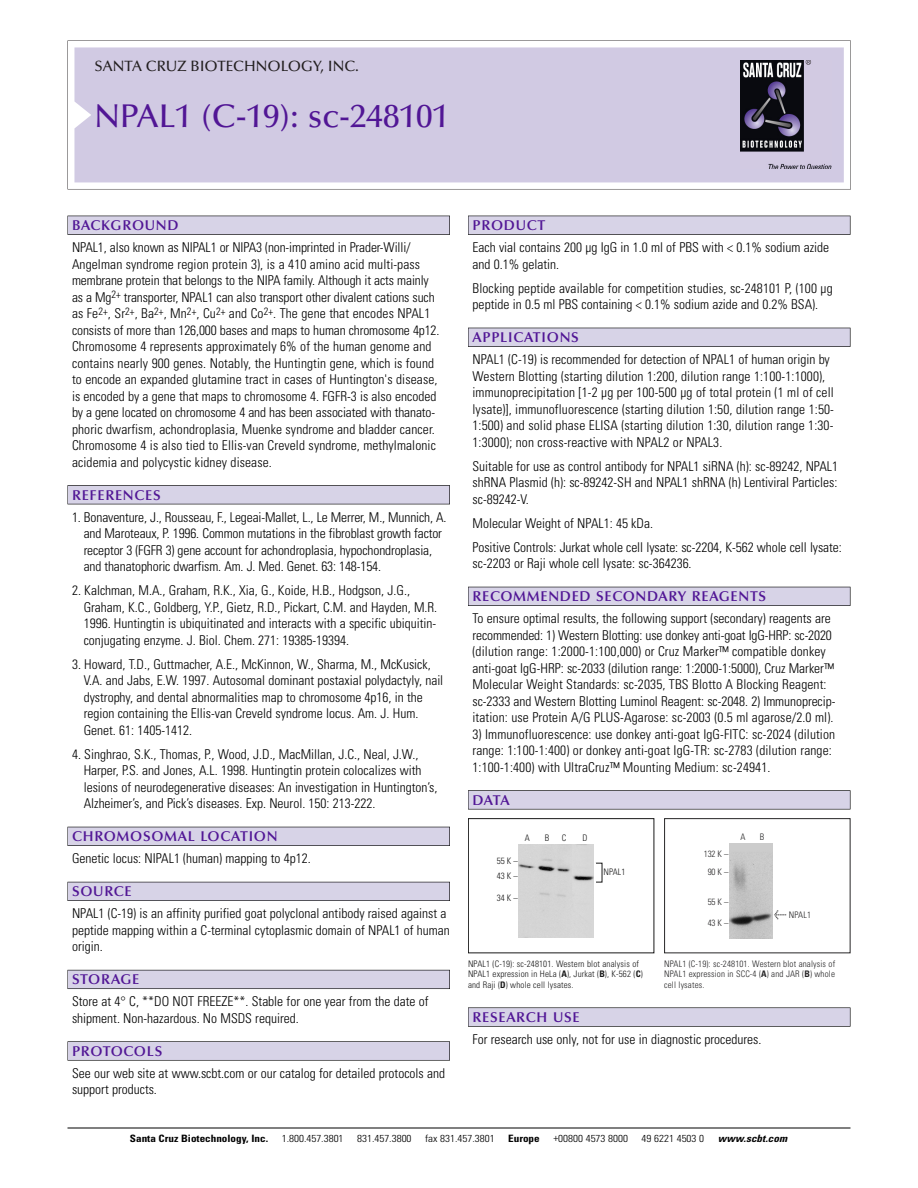
<style>
.page{position:relative;width:918px;height:1188px;background:#fff}
.page>*{position:absolute;margin:0;border:0;box-sizing:border-box;transform-origin:0 0}
.t1{font:500 33px "Optima";color:#511695}
.t2{font:500 15px "Optima";color:#231f20}
.t3{font:600 14.25px "Optima";letter-spacing:.05em;color:#511695}
.t4{font:300 condensed 13.5px/16.5px "Univers";color:#000}
.t5{font:300 condensed 10.2px "Univers";color:#000;scale:1.1 1}
.t6{font:700 condensed 10.2px "Univers";color:#000;scale:1.1 1}
.t7{font:italic 700 condensed 10.2px "Univers";letter-spacing:.005em;color:#000;scale:1.1 1}
.t8{font:9px/10.5px "Univers Condensed Light+ITSFKY";letter-spacing:.015em;color:#191919}
.t9{font:9px/10.5px "Univers Condensed Light+QRTYWT";letter-spacing:.015em;color:#272627;text-align:justify}
.s1{font-family:"Univers Condensed Bold+PHMPIE"}
.s2{font-family:"Meta Plus Book Roman+GTWBHZ";font-size:10.5px}
.s3{font-family:"Univers Condensed Bold+KFSXOO"}
</style>
<div class="page">
<svg style="left:68px;top:40px;width:783px;height:149px"></svg>
<div style="left:74px;top:47px;width:770px;height:135px;background:#d1cae3"></div>
<img style="left:741px;top:60px;width:90px;height:108px">
<div style="left:68px;top:216px;width:382px;height:19px;background:#525155"></div>
<div style="left:68px;top:216px;width:381px;height:18px;background:#d7d3e7"></div>
<div style="left:68px;top:485px;width:382px;height:19px;background:#525155"></div>
<div style="left:68px;top:486px;width:381px;height:18px;background:#d7d3e7"></div>
<div style="left:68px;top:827px;width:382px;height:19px;background:#525158"></div>
<div style="left:68px;top:827px;width:381px;height:18px;background:#d7d3e7"></div>
<div style="left:68px;top:882px;width:382px;height:19px;background:#54535a"></div>
<div style="left:68px;top:882px;width:381px;height:18px;background:#d7d3e7"></div>
<div style="left:68px;top:970px;width:382px;height:19px;background:#5b5a62"></div>
<div style="left:68px;top:970px;width:381px;height:18px;background:#d7d3e7"></div>
<div style="left:68px;top:1041px;width:382px;height:20px;background:#626263"></div>
<div style="left:68px;top:1042px;width:381px;height:18px;background:#d7d3e7"></div>
<div style="left:468px;top:216px;width:382px;height:19px;background:#525155"></div>
<div style="left:468px;top:216px;width:382px;height:18px;background:#d7d3e7"></div>
<div style="left:468px;top:328px;width:382px;height:19px;background:#515055"></div>
<div style="left:468px;top:328px;width:382px;height:18px;background:#d7d3e7"></div>
<div style="left:468px;top:587px;width:382px;height:19px;background:#525158"></div>
<div style="left:468px;top:587px;width:382px;height:18px;background:#d7d3e7"></div>
<div style="left:468px;top:790px;width:382px;height:19px;background:#575759"></div>
<div style="left:468px;top:791px;width:382px;height:18px;background:#d7d3e7"></div>
<svg style="left:468px;top:1007px;width:382px;height:20px"></svg>
<div style="left:468px;top:1008px;width:382px;height:18px;background:#d7d3e7"></div>
<hr style="left:68px;top:1128px;width:782px;height:1px;background:#000">
<div style="left:468px;top:818px;width:186px;height:135px;border:1px solid #191919"></div>
<div style="left:519px;top:845px;width:75px;height:93px;background:#d5d5d5"></div>
<div style="left:664px;top:818px;width:186px;height:135px;border:1px solid #272627"></div>
<img style="left:730px;top:844px;width:42px;height:95px">
<p class="t2" style="left:94px;top:61px;width:266px">SANTA CRUZ BIOTECHNOLOGY, INC.</p>
<h1 class="t1" style="left:94px;top:103px;width:356px">NPAL1 (C-19): sc-248101</h1>
<p class="t3" style="left:72px;top:219px;width:108px">BACKGROUND</p>
<p class="t4" style="left:72px;top:240px;width:369px">NPAL1, also known as NIPAL1 or NIPA3 (non-imprinted in Prader-Willi/ Angelman syndrome region protein 3), is a 410 amino acid multi-pass membrane protein that belongs to the NIPA family. Although it acts mainly as a Mg<sup>2+</sup> transporter, NPAL1 can also transport other divalent cations such as Fe<sup>2+</sup>, Sr<sup>2+</sup>, Ba<sup>2+</sup>, Mn<sup>2+</sup>, Cu<sup>2+</sup> and Co<sup>2+</sup>. The gene that encodes NPAL1 consists of more than 126,000 bases and maps to human chromosome 4p12.<br>Chromosome 4 represents approximately 6% of the human genome and contains nearly 900 genes. Notably, the Huntingtin gene, which is found to encode an expanded glutamine tract in cases of Huntington's disease, is encoded by a gene that maps to chromosome 4. FGFR-3 is also encoded by a gene located on chromosome 4 and has been associated with thanato&shy;phoric dwarfism, achondroplasia, Muenke syndrome and bladder cancer.<br>Chromosome 4 is also tied to Ellis-van Creveld syndrome, methylmalonic acidemia and polycystic kidney disease.</p>
<p class="t3" style="left:72px;top:489px;width:90px">REFERENCES</p>
<p class="t4" style="left:84px;top:510px;width:364px;text-indent:-12px">1. Bonaventure, J., Rousseau, F., Legeai-Mallet, L., Le Merrer, M., Munnich, A. and Maroteaux, P. 1996. Common mutations in the fibroblast growth factor receptor 3 (FGFR 3) gene account for achondroplasia, hypochondroplasia, and thanatophoric dwarfism. Am. J. Med. Genet. 63: 148-154.</p>
<p class="t4" style="left:84px;top:583px;width:355px;text-indent:-12px">2. Kalchman, M.A., Graham, R.K., Xia, G., Koide, H.B., Hodgson, J.G., Graham, K.C., Goldberg, Y.P., Gietz, R.D., Pickart, C.M. and Hayden, M.R.<br>1996. Huntingtin is ubiquitinated and interacts with a specific ubiquitin&shy;conjugating enzyme. J. Biol. Chem. 271: 19385-19394.</p>
<p class="t4" style="left:84px;top:657px;width:361px;text-indent:-12px">3. Howard, T.D., Guttmacher, A.E., McKinnon, W., Sharma, M., McKusick, V.A. and Jabs, E.W. 1997. Autosomal dominant postaxial polydactyly, nail dystrophy, and dental abnormalities map to chromosome 4p16, in the region containing the Ellis-van Creveld syndrome locus. Am. J. Hum.<br>Genet. 61: 1405-1412.</p>
<p class="t4" style="left:84px;top:747px;width:355px;text-indent:-12px">4. Singhrao, S.K., Thomas, P., Wood, J.D., MacMillan, J.C., Neal, J.W., Harper, P.S. and Jones, A.L. 1998. Huntingtin protein colocalizes with lesions of neurodegenerative diseases: An investigation in Huntington’s, Alzheimer’s, and Pick’s diseases. Exp. Neurol. 150: 213-222.</p>
<p class="t3" style="left:72px;top:831px;width:207px">CHROMOSOMAL LOCATION</p>
<p class="t4" style="left:72px;top:851px;width:240px">Genetic locus: NIPAL1 (human) mapping to 4p12.</p>
<p class="t3" style="left:72px;top:886px;width:61px">SOURCE</p>
<p class="t4" style="left:72px;top:906px;width:379px">NPAL1 (C-19) is an affinity purified goat polyclonal antibody raised against a peptide mapping within a C-terminal cytoplasmic domain of NPAL1 of human origin.</p>
<p class="t3" style="left:72px;top:974px;width:69px">STORAGE</p>
<p class="t4" style="left:72px;top:994px;width:358px">Store at 4° C, **DO NOT FREEZE**. Stable for one year from the date of shipment. Non-hazardous. No MSDS required.</p>
<p class="t3" style="left:72px;top:1045px;width:92px">PROTOCOLS</p>
<p class="t4" style="left:72px;top:1066px;width:375px">See our web site at www.scbt.com or our catalog for detailed protocols and support products.</p>
<p class="t3" style="left:473px;top:219px;width:74px">PRODUCT</p>
<p class="t4" style="left:473px;top:240px;width:358px">Each vial contains 200 µg IgG in 1.0 ml of PBS with &lt; 0.1% sodium azide and 0.1% gelatin.</p>
<p class="t4" style="left:473px;top:281px;width:362px">Blocking peptide available for competition studies, sc-248101 P, (100 µg peptide in 0.5 ml PBS containing &lt; 0.1% sodium azide and 0.2% BSA).</p>
<p class="t3" style="left:473px;top:332px;width:108px">APPLICATIONS</p>
<p class="t4" style="left:473px;top:352px;width:363px">NPAL1 (C-19) is recommended for detection of NPAL1 of human origin by Western Blotting (starting dilution 1:200, dilution range 1:100-1:1000), immunoprecipitation [1-2 µg per 100-500 µg of total protein (1 ml of cell lysate)], immunofluorescence (starting dilution 1:50, dilution range 1:50- 1:500) and solid phase ELISA (starting dilution 1:30, dilution range 1:30- 1:3000); non cross-reactive with NPAL2 or NPAL3.</p>
<p class="t4" style="left:473px;top:459px;width:367px;text-align:justify">Suitable for use as control antibody for NPAL1 siRNA (h): sc-89242, NPAL1 shRNA Plasmid (h): sc-89242-SH and NPAL1 shRNA (h) Lentiviral Particles: sc-89242-V.</p>
<p class="t4" style="left:473px;top:512px;width:371px;line-height:24px">Molecular Weight of NPAL1: 45 kDa.<br>Positive Controls: Jurkat whole cell lysate: sc-2204, K-562 whole cell lysate:</p>
<p class="t4" style="left:473px;top:556px;width:221px">sc-2203 or Raji whole cell lysate: sc-364236.</p>
<p class="t3" style="left:473px;top:591px;width:295px">RECOMMENDED SECONDARY REAGENTS</p>
<p class="t4" style="left:473px;top:611px;width:364px">To ensure optimal results, the following support (secondary) reagents are recommended: 1) Western Blotting: use donkey anti-goat IgG-HRP: sc-2020 (dilution range: 1:2000-1:100,000) or Cruz Marker™ compatible donkey anti-goat IgG-HRP: sc-2033 (dilution range: 1:2000-1:5000), Cruz Marker™ Molecular Weight Standards: sc-2035, TBS Blotto A Blocking Reagent: sc-2333 and Western Blotting Luminol Reagent: sc-2048. 2) Immunoprecip&shy;itation: use Protein A/G PLUS-Agarose: sc-2003 (0.5 ml agarose/2.0 ml).</p>
<p class="t4" style="left:473px;top:727px;width:364px">3) Immunofluorescence: use donkey anti-goat IgG-FITC: sc-2024 (dilution range: 1:100-1:400) or donkey anti-goat IgG-TR: sc-2783 (dilution range:<br>1:100-1:400) with UltraCruz™ Mounting Medium: sc-24941.</p>
<p class="t3" style="left:473px;top:794px;width:39px">DATA</p>
<p class="t8" style="left:525px;top:833px;width:7px">A</p>
<p class="t8" style="left:545px;top:833px;width:6px">B</p>
<p class="t8" style="left:562px;top:833px;width:6px">C</p>
<p class="t8" style="left:582px;top:833px;width:7px">D</p>
<p class="t8" style="left:497px;top:854px;width:22px;line-height:15px">55K–<br>43K–</p>
<p class="t8" style="left:497px;top:894px;width:22px">34K–</p>
<p class="t8" style="left:603px;top:867px;width:24px">NPAL1</p>
<p class="t8" style="left:468px;top:959px;width:176px">NPAL1 (C-19): sc-248101. Western blot analysis of<br>NPAL1 expression in HeLa (<span class="s1">A</span>), Jurkat (<span class="s1">B</span>), K-562 (<span class="s1">C</span>) and Raji (<span class="s1">D</span>) whole cell lysates.</p>
<p class="t9" style="left:704px;top:846px;width:26px;line-height:17.9px;text-align:center">132 K –<br>90K–</p>
<p class="t9" style="left:708px;top:897px;width:22px">55K–</p>
<p class="t9" style="left:708px;top:918px;width:22px">43K–</p>
<p class="t9" style="left:740px;top:833px;width:7px">A</p>
<p class="t9" style="left:760px;top:833px;width:6px">B</p>
<p class="t9" style="left:774px;top:911px;width:38px"><span class="s2">&lt;</span> NPAL1</p>
<p class="t9" style="left:664px;top:959px;width:173px">NPAL1 (C-19): sc-248101. Western blot analysis of NPAL1 expression in SCC-4 (<span class="s3">A</span>) and JAR (<span class="s3">B</span>) whole cell lysates.</p>
<p class="t3" style="left:473px;top:1011px;width:109px">RESEARCH USE</p>
<p class="t4" style="left:473px;top:1032px;width:290px">For research use only, not for use in diagnostic procedures.</p>
<p class="t6" style="left:130px;top:1135px;width:127px">Santa Cruz Biotechnology, Inc.</p>
<p class="t5" style="left:282px;top:1135px;width:58px">1.800.457.3801</p>
<p class="t5" style="left:357px;top:1135px;width:51px">831.457.3800</p>
<p class="t5" style="left:425px;top:1135px;width:65px">fax 831.457.3801</p>
<p class="t6" style="left:508px;top:1135px;width:30px">Europe</p>
<p class="t5" style="left:553px;top:1135px;width:69px">+00800 4573 8000</p>
<p class="t5" style="left:642px;top:1135px;width:58px">49 6221 4503 0</p>
<p class="t7" style="left:718px;top:1135px;width:64px">www.scbt.com</p>
</div>
